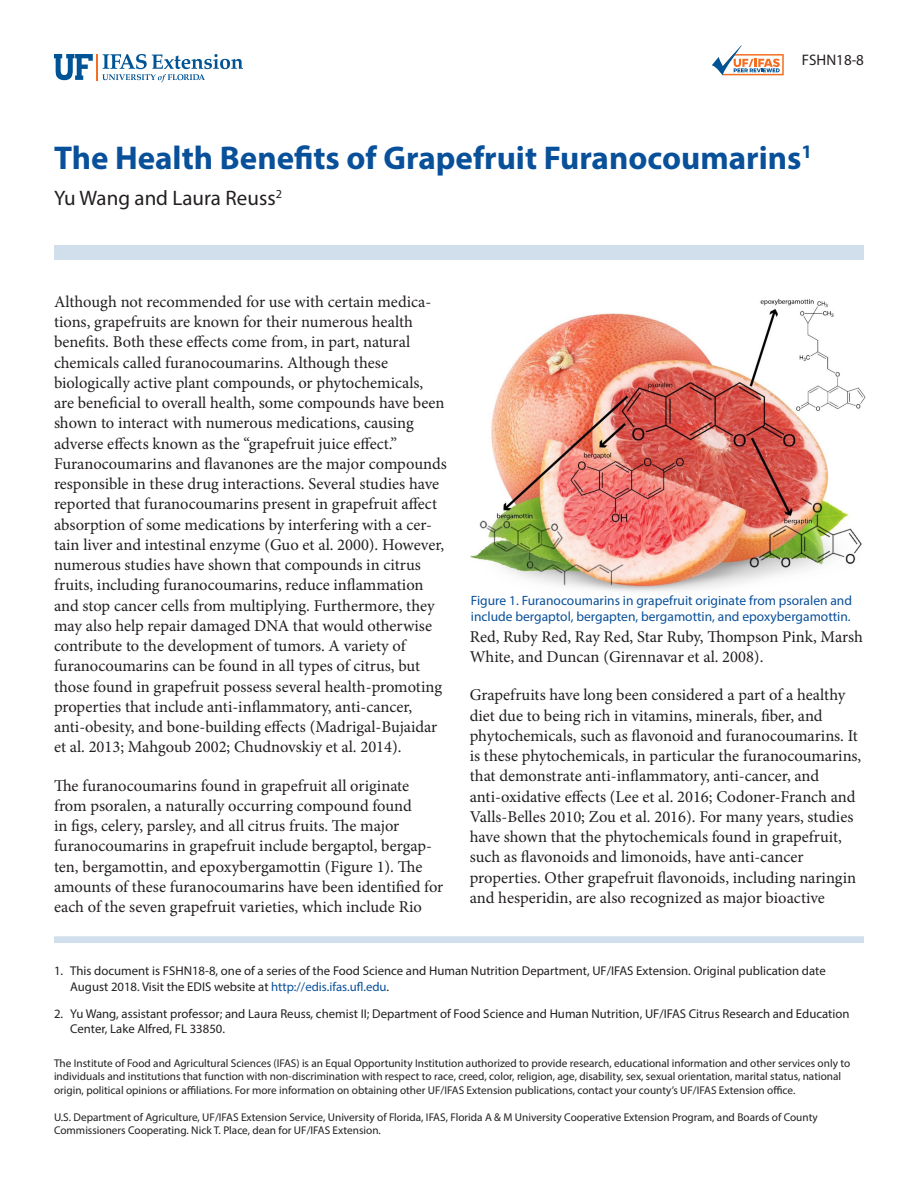
<style>
.page{position:relative;width:918px;height:1188px;background:#fff}
.page>*{position:absolute;margin:0;border:0;box-sizing:border-box;transform-origin:0 0}
.TitleRegular{font:700 33px "Myriad Pro";color:#09509a}
.Author{font:21px "Myriad Pro";color:#231f20}
.Paragraph{font:16.5px/20.2px "Minion Pro";color:#231f20}
.PubNumber{font:15.3px "Myriad Pro";color:#231f20}
.FigureCaption{font:13.5px/16.5px "Myriad Pro";color:#09509a}
.t1{font:12.75px/15.3px "Myriad Pro";color:#231f20}
.Disclaimer{font:11.25px/13.5px "Myriad Pro";color:#231f20}
.s1{color:#09509a}
</style>
<div class="page">
<svg style="left:54px;top:54px;width:189px;height:28px"></svg>
<div style="left:54px;top:245px;width:810px;height:15px;background:#d0dfeb"></div>
<div style="left:54px;top:936px;width:810px;height:7px;background:#d0dfeb"></div>
<img style="left:471px;top:299px;width:394px;height:293px">
<svg style="left:712px;top:45px;width:72px;height:30px"></svg>
<p class="PubNumber" style="left:802px;top:51px;width:64px">FSHN18-8</p>
<p class="TitleRegular" style="left:54px;top:136px;width:760px">The Health Benefits of Grapefruit Furanocoumarins<sup>1</sup></p>
<p class="Author" style="left:54px;top:185px;width:229px">Yu Wang and Laura Reuss<sup>2</sup></p>
<p class="Paragraph" style="left:54px;top:292px;width:394px">Although not recommended for use with certain medica&shy;tions, grapefruits are known for their numerous health benefits. Both these effects come from, in part, natural chemicals called furanocoumarins. Although these biologically active plant compounds, or phytochemicals, are beneficial to overall health, some compounds have been shown to interact with numerous medications, causing adverse effects known as the “grapefruit juice effect.” Furanocoumarins and flavanones are the major compounds responsible in these drug interactions. Several studies have reported that furanocoumarins present in grapefruit affect absorption of some medications by interfering with a cer&shy;tain liver and intestinal enzyme (Guo et al. 2000). However, numerous studies have shown that compounds in citrus fruits, including furanocoumarins, reduce inflammation and stop cancer cells from multiplying. Furthermore, they may also help repair damaged DNA that would otherwise contribute to the development of tumors. A variety of furanocoumarins can be found in all types of citrus, but those found in grapefruit possess several health-promoting properties that include anti-inflammatory, anti-cancer, anti-obesity, and bone-building effects (Madrigal-Bujaidar et al. 2013; Mahgoub 2002; Chudnovskiy et al. 2014).</p>
<p class="Paragraph" style="left:54px;top:775px;width:391px">The furanocoumarins found in grapefruit all originate from psoralen, a naturally occurring compound found<br>in figs, celery, parsley, and all citrus fruits. The major furanocoumarins in grapefruit include bergaptol, bergap&shy;ten, bergamottin, and epoxybergamottin (Figure 1). The amounts of these furanocoumarins have been identified for each of the seven grapefruit varieties, which include Rio</p>
<p class="FigureCaption" style="left:471px;top:592px;width:383px">Figure 1. Furanocoumarins in grapefruit originate from psoralen and include bergaptol, bergapten, bergamottin, and epoxybergamottin.</p>
<p class="Paragraph" style="left:470px;top:627px;width:395px">Red, Ruby Red, Ray Red, Star Ruby, Thompson Pink, Marsh<br>White, and Duncan (Girennavar et al. 2008).</p>
<p class="Paragraph" style="left:470px;top:685px;width:393px">Grapefruits have long been considered a part of a healthy diet due to being rich in vitamins, minerals, fiber, and phytochemicals, such as flavonoid and furanocoumarins. It is these phytochemicals, in particular the furanocoumarins, that demonstrate anti-inflammatory, anti-cancer, and anti-oxidative effects (Lee et al. 2016; Codoner-Franch and Valls-Belles 2010; Zou et al. 2016). For many years, studies have shown that the phytochemicals found in grapefruit, such as flavonoids and limonoids, have anti-cancer properties. Other grapefruit flavonoids, including naringin and hesperidin, are also recognized as major bioactive</p>
<p class="t1" style="left:70px;top:963px;width:757px;text-indent:-16px">1. This document is FSHN18-8, one of a series of the Food Science and Human Nutrition Department, UF/IFAS Extension. Original publication date<br>August 2018. Visit the EDIS website at <span class="s1">http://edis.ifas.ufl.edu</span>.</p>
<p class="t1" style="left:70px;top:1006px;width:781px;text-indent:-16px">2. Yu Wang, assistant professor; and Laura Reuss, chemist II; Department of Food Science and Human Nutrition, UF/IFAS Citrus Research and Education<br>Center, Lake Alfred, FL 33850.</p>
<p class="Disclaimer" style="left:54px;top:1056px;width:798px">The Institute of Food and Agricultural Sciences (IFAS) is an Equal Opportunity Institution authorized to provide research, educational information and other services only to individuals and institutions that function with non-discrimination with respect to race, creed, color, religion, age, disability, sex, sexual orientation, marital status, national origin, political opinions or affiliations. For more information on obtaining other UF/IFAS Extension publications, contact your county’s UF/IFAS Extension office.</p>
<p class="Disclaimer" style="left:54px;top:1110px;width:765px">U.S. Department of Agriculture, UF/IFAS Extension Service, University of Florida, IFAS, Florida A &amp; M University Cooperative Extension Program, and Boards of County<br>Commissioners Cooperating. Nick T. Place, dean for UF/IFAS Extension.</p>
</div>
